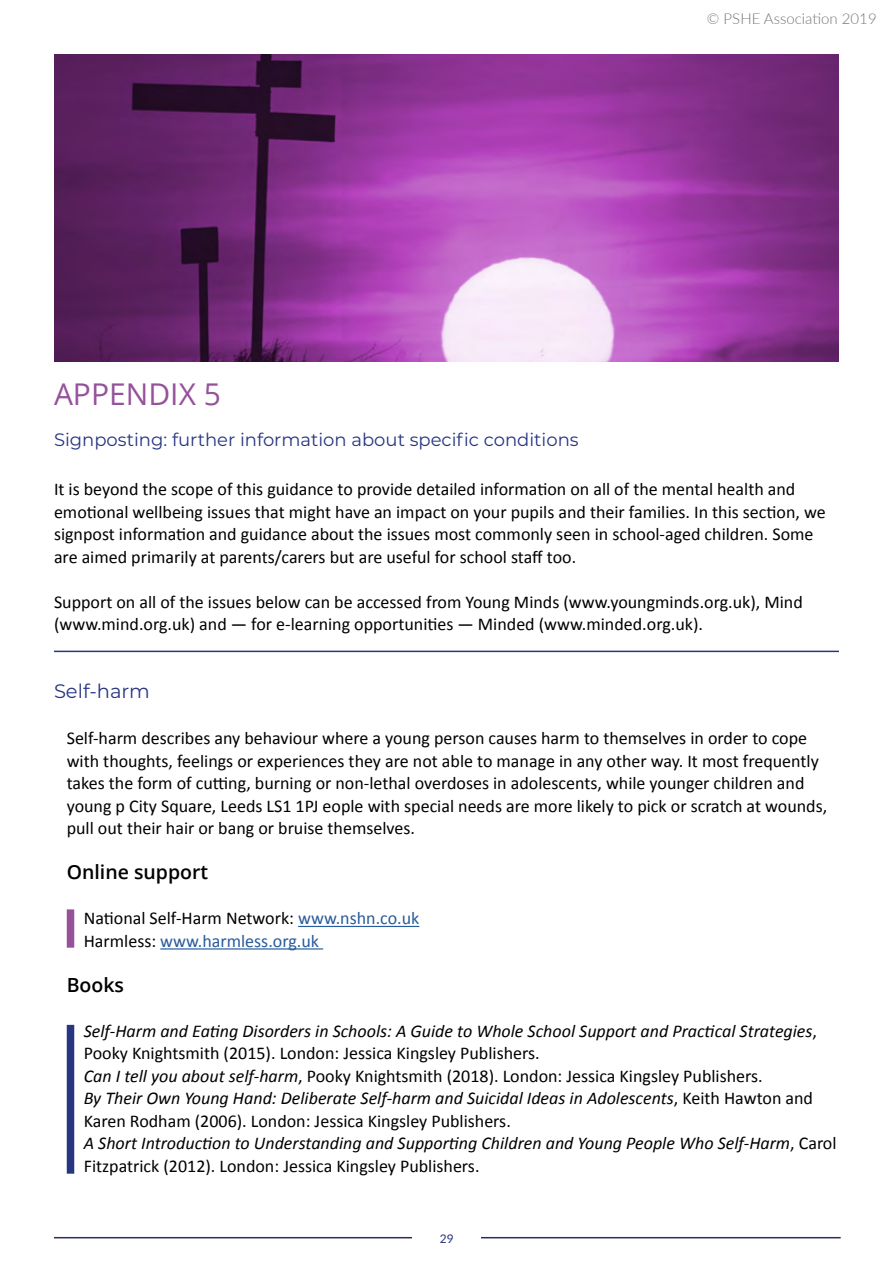
<style>
.page{position:relative;width:893px;height:1263px;background:#fff}
.page>*{position:absolute;margin:0;border:0;box-sizing:border-box;transform-origin:0 0}
.t1{font:30px "Open Sans";color:#95529b}
.t2{font:600 19.5px "Open Sans";color:#000}
.t3{font:19.5px "Montserrat";color:#283583}
.t4{font:18px/22.5px "Calibri";color:#000}
.t5{font:italic 18px/22.5px "Calibri";color:#000}
.t6{font:18px "Montserrat";color:#283583}
.t7{font:300 15px "Lato";color:#747679}
.t8{font:12px "Lato";color:#283583}
.s1{color:#275b9b}
.s2{font-style:normal}
</style>
<div class="page">
<hr style="left:54px;top:1237px;width:787px;height:1px;background:#292c64">
<div style="left:413px;top:1227px;width:68px;height:21px;background:#fff"></div>
<hr style="left:298px;top:926px;width:121px;height:1px;background:#275b9b">
<hr style="left:160px;top:948px;width:163px;height:1px;background:#275b9b">
<hr style="left:54px;top:651px;width:785px;height:1px;background:#283583">
<div style="left:67px;top:909px;width:7px;height:39px;background:#95529b"></div>
<div style="left:67px;top:1025px;width:7px;height:149px;background:#273680"></div>
<img style="left:54px;top:54px;width:785px;height:307px">
<p class="t7" style="left:707px;top:8px;width:171px">© PSHE Association 2019</p>
<h1 class="t1" style="left:54px;top:373px;width:168px">APPENDIX 5</h1>
<p class="t6" style="left:54px;top:427px;width:526px">Signposting: further information about specific conditions</p>
<p class="t4" style="left:54px;top:478px;width:773px">It is beyond the scope of this guidance to provide detailed information on all of the mental health and emotional wellbeing issues that might have an impact on your pupils and their families. In this section, we signpost information and guidance about the issues most commonly seen in school-aged children. Some are aimed primarily at parents/carers but are useful for school staff too.</p>
<p class="t4" style="left:54px;top:590px;width:750px">Support on all of the issues below can be accessed from Young Minds (www.youngminds.org.uk), Mind (www.mind.org.uk) and — for e-learning opportunities — Minded (www.minded.org.uk).</p>
<p class="t3" style="left:54px;top:678px;width:97px">Self-harm</p>
<p class="t4" style="left:67px;top:727px;width:762px">Self-harm describes any behaviour where a young person causes harm to themselves in order to cope with thoughts, feelings or experiences they are not able to manage in any other way. It most frequently takes the form of cutting, burning or non-lethal overdoses in adolescents, while younger children and young p City Square, Leeds LS1 1PJ eople with special needs are more likely to pick or scratch at wounds, pull out their hair or bang or bruise themselves.</p>
<p class="t2" style="left:67px;top:859px;width:143px">Online support</p>
<p class="t4" style="left:84px;top:907px;width:337px">National Self-Harm Network: <span class="s1">www.nshn.co.uk<br></span>Harmless: <span class="s1">www.harmless.org.uk</span></p>
<p class="t2" style="left:67px;top:971px;width:59px">Books</p>
<p class="t5" style="left:84px;top:1019px;width:754px">Self-Harm and Eating Disorders in Schools: A Guide to Whole School Support and Practical Strategies<span class="s2">, Pooky Knightsmith (2015). London: Jessica Kingsley Publishers.<br></span>Can I tell you about self-harm<span class="s2">, Pooky Knightsmith (2018). London: Jessica Kingsley Publishers.<br></span>By Their Own Young Hand: Deliberate Self-harm and Suicidal Ideas in Adolescents<span class="s2">, Keith Hawton and Karen Rodham (2006). London: Jessica Kingsley Publishers.<br></span>A Short Introduction to Understanding and Supporting Children and Young People Who Self-Harm<span class="s2">, Carol Fitzpatrick (2012). London: Jessica Kingsley Publishers.</span></p>
<p class="t8" style="left:440px;top:1229px;width:15px">29</p>
</div>
